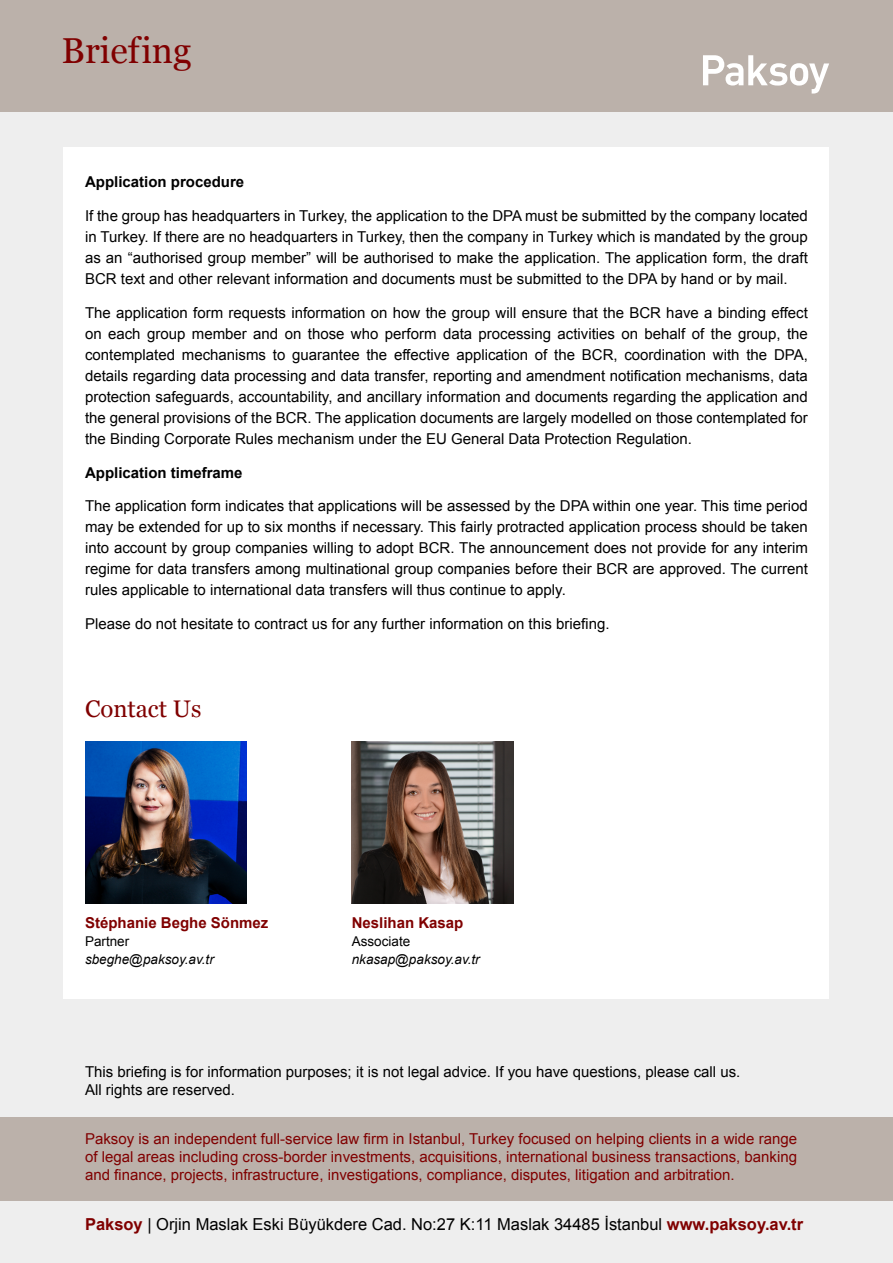
<style>
.page{position:relative;width:893px;height:1263px;background:#eee}
.page>*{position:absolute;margin:0;border:0;box-sizing:border-box;transform-origin:0 0}
.t1{font:36px "Georgia";color:#800000}
.t2{font:24px "Georgia";color:#800000}
.t3{font:16.5px "Arial";color:#000}
.t4{font:15px/21px "Arial";color:#000;text-align:justify}
.t5{font:15px/18px "Arial";color:#800000;text-align:justify}
.t6{font:700 15px "Arial";color:#000}
.t7{font:700 15px "Arial";color:#800000}
.t8{font:italic 13.5px "Arial";color:#000}
.t9{font:13.5px "Arial";color:#000}
.s1{font-weight:700;color:#800000}
</style>
<div class="page">
<div style="left:0;top:0;width:893px;height:112px;background:#bbb1aa"></div>
<div style="left:64px;top:147px;width:765px;height:851px;background:#fff"></div>
<svg style="left:703px;top:55px;width:126px;height:39px"></svg>
<div style="left:0;top:1117px;width:893px;height:83px;background:#bbb1aa"></div>
<img style="left:85px;top:741px;width:162px;height:162px">
<img style="left:352px;top:741px;width:161px;height:162px">
<h1 class="t1" style="left:62px;top:25px;width:131px">Briefing</h1>
<p class="t6" style="left:85px;top:172px;width:161px">Application procedure</p>
<p class="t4" style="left:85px;top:206px;width:724px">If the group has headquarters in Turkey, the application to the DPA must be submitted by the company located in Turkey. If there are no headquarters in Turkey, then the company in Turkey which is mandated by the group as an “authorised group member” will be authorised to make the application. The application form, the draft BCR text and other relevant information and documents must be submitted to the DPA by hand or by mail.</p>
<p class="t4" style="left:85px;top:302px;width:724px">The application form requests information on how the group will ensure that the BCR have a binding effect on each group member and on those who perform data processing activities on behalf of the group, the contemplated mechanisms to guarantee the effective application of the BCR, coordination with the DPA, details regarding data processing and data transfer, reporting and amendment notification mechanisms, data protection safeguards, accountability, and ancillary information and documents regarding the application and the general provisions of the BCR. The application documents are largely modelled on those contemplated for the Binding Corporate Rules mechanism under the EU General Data Protection Regulation.</p>
<p class="t6" style="left:85px;top:462px;width:159px">Application timeframe</p>
<p class="t4" style="left:85px;top:496px;width:724px">The application form indicates that applications will be assessed by the DPA within one year. This time period may be extended for up to six months if necessary. This fairly protracted application process should be taken into account by group companies willing to adopt BCR. The announcement does not provide for any interim regime for data transfers among multinational group companies before their BCR are approved. The current rules applicable to international data transfers will thus continue to apply.</p>
<p class="t4" style="left:85px;top:614px;width:526px">Please do not hesitate to contract us for any further information on this briefing.</p>
<h2 class="t2" style="left:85px;top:691px;width:118px">Contact Us</h2>
<p class="t7" style="left:85px;top:913px;width:185px">Stéphanie Beghe Sönmez</p>
<p class="t9" style="left:85px;top:932px;width:46px">Partner</p>
<p class="t8" style="left:85px;top:950px;width:130px">sbeghe@paksoy.av.tr</p>
<p class="t7" style="left:352px;top:913px;width:113px">Neslihan Kasap</p>
<p class="t9" style="left:352px;top:932px;width:60px">Associate</p>
<p class="t8" style="left:352px;top:950px;width:130px">nkasap@paksoy.av.tr</p>
<p class="t4" style="left:85px;top:1063px;width:657px;line-height:18px">This briefing is for information purposes; it is not legal advice. If you have questions, please call us.<br>All rights are reserved.</p>
<p class="t5" style="left:85px;top:1130px;width:714px">Paksoy is an independent full-service law firm in Istanbul, Turkey focused on helping clients in a wide range of legal areas including cross-border investments, acquisitions, international business transactions, banking and finance, projects, infrastructure, investigations, compliance, disputes, litigation and arbitration.</p>
<p class="t3" style="left:85px;top:1214px;width:720px"><span class="s1">Paksoy</span> | Orjin Maslak Eski Büyükdere Cad. No:27 K:11 Maslak 34485 İstanbul <span class="s1">www.paksoy.av.tr</span></p>
</div>
